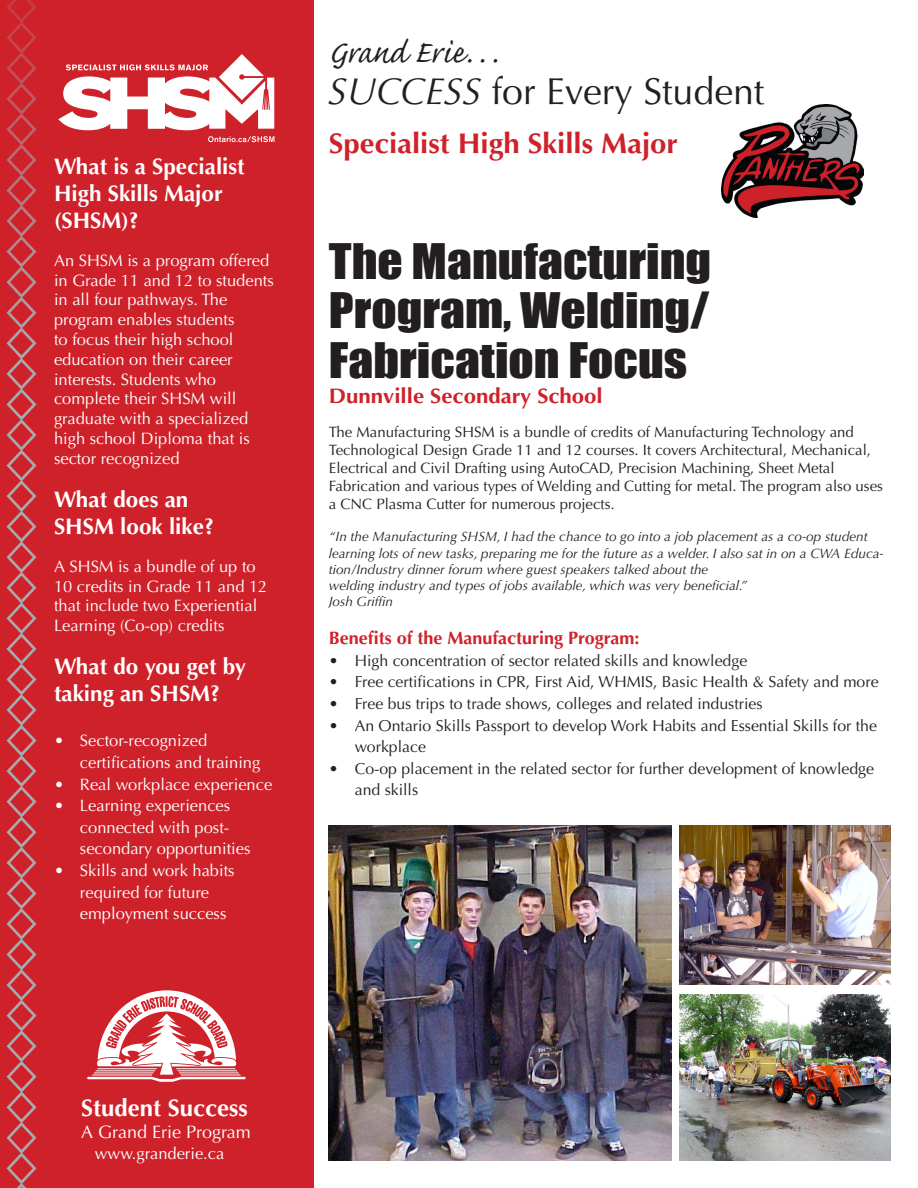
<style>
.page{position:relative;width:918px;height:1188px;background:#fff}
.page>*{position:absolute;margin:0;border:0;box-sizing:border-box;transform-origin:0 0}
.t1{font:45px/49.5px "Impact";color:#231f20;scale:1.1 1}
.t2{font:39.6px "Caflisch Script Web";color:#231f20}
.t3{font:37.5px "Optima LT Std";color:#231f20}
.t4{font:700 28.5px "Optima LT Std";color:#cf212a}
.t5{font:700 24px "Optima LT Std";color:#fff}
.t6{font:700 22.5px/27px "Optima LT Std";color:#fff}
.t7{font:700 21px "Optima LT Std";color:#cf212a;scale:1.06 1}
.t8{font:700 18px "Optima LT Std";color:#cf212a}
.t9{font:18px "Optima LT Std";color:#fff}
.t10{font:16.5px/19.8px "Optima LT Std";color:#fff}
.t11{font:15.9px/21.6px "Optima LT Std";color:#231f20}
.t12{font:15px/18px "Optima LT Std";color:#231f20}
.t13{font:italic 13.5px/16.2px "Optima LT Std";color:#231f20}
.s1{font-style:italic}
</style>
<div class="page">
<img style="left:721px;top:105px;width:142px;height:112px">
<div style="left:0;top:0;width:313px;height:1188px;background:#cf212a"></div>
<svg style="left:58px;top:54px;width:216px;height:88px"></svg>
<svg style="left:87px;top:990px;width:159px;height:92px"></svg>
<svg style="left:6px;top:0;width:31px;height:1188px"></svg>
<img style="left:679px;top:825px;width:211px;height:159px">
<img style="left:328px;top:825px;width:344px;height:336px">
<img style="left:679px;top:995px;width:211px;height:166px">
<p class="t6" style="left:54px;top:153px;width:192px">What is a Specialist<br>High Skills Major (SHSM)?</p>
<p class="t10" style="left:54px;top:251px;width:221px">An SHSM is a program offered in Grade 11 and 12 to students in all four pathways. The program enables students<br>to focus their high school education on their career interests. Students who complete their SHSM will graduate with a specialized high school Diploma that is sector recognized</p>
<p class="t6" style="left:54px;top:486px;width:162px">What does an<br>SHSM look like?</p>
<p class="t10" style="left:54px;top:557px;width:215px">A SHSM is a bundle of up to<br>10 credits in Grade 11 and 12 that include two Experiential<br>Learning (Co-op) credits</p>
<p class="t6" style="left:54px;top:654px;width:194px">What do you get by taking an SHSM?</p>
<p class="t10" style="left:80px;top:730px;width:182px;line-height:21.6px;text-indent:-26px">• Sector-recognized certifications and training</p>
<p class="t10" style="left:54px;top:774px;width:220px">• Real workplace experience</p>
<p class="t10" style="left:80px;top:795px;width:172px;line-height:21.6px;text-indent:-26px">• Learning experiences connected with post&shy;secondary opportunities</p>
<p class="t10" style="left:80px;top:860px;width:156px;line-height:21.6px;text-indent:-26px">• Skills and work habits required for future employment success</p>
<p class="t2" style="left:329px;top:32px;width:175px">Grand Erie…</p>
<p class="t3" style="left:328px;top:69px;width:438px"><span class="s1">SUCCESS</span> for Every Student</p>
<p class="t4" style="left:329px;top:126px;width:351px">Specialist High Skills Major</p>
<p class="t1" style="left:329px;top:235px;width:349px">The Manufacturing<br>Program, Welding/</p>
<p class="t1" style="left:329px;top:334px;width:327px">Fabrication Focus</p>
<p class="t7" style="left:329px;top:384px;width:260px">Dunnville Secondary School</p>
<p class="t12" style="left:329px;top:423px;width:556px">The Manufacturing SHSM is a bundle of credits of Manufacturing Technology and Technological Design Grade 11 and 12 courses. It covers Architectural, Mechanical, Electrical and Civil Drafting using AutoCAD, Precision Machining, Sheet Metal Fabrication and various types of Welding and Cutting for metal. The program also uses a CNC Plasma Cutter for numerous projects.</p>
<p class="t13" style="left:329px;top:529px;width:556px">“In the Manufacturing SHSM, I had the chance to go into a job placement as a co-op student learning lots of new tasks, preparing me for the future as a welder. I also sat in on a CWA Educa&shy;tion/Industry dinner forum where guest speakers talked about the</p>
<p class="t13" style="left:329px;top:578px;width:420px">welding industry and types of jobs available, which was very beneficial.”</p>
<p class="t13" style="left:329px;top:594px;width:66px">Josh Griffin</p>
<p class="t8" style="left:329px;top:628px;width:312px">Benefits of the Manufacturing Program:</p>
<p class="t11" style="left:329px;top:650px;width:420px">• High concentration of sector related skills and knowledge</p>
<p class="t11" style="left:329px;top:671px;width:551px">• Free certifications in CPR, First Aid, WHMIS, Basic Health &amp; Safety and more</p>
<p class="t11" style="left:329px;top:693px;width:435px">• Free bus trips to trade shows, colleges and related industries</p>
<p class="t11" style="left:355px;top:715px;width:524px;text-indent:-26px">• An Ontario Skills Passport to develop Work Habits and Essential Skills for the workplace</p>
<p class="t11" style="left:355px;top:758px;width:521px;text-indent:-26px">• Co-op placement in the related sector for further development of knowledge and skills</p>
<p class="t5" style="left:81px;top:1094px;width:168px">Student Success</p>
<p class="t9" style="left:81px;top:1121px;width:171px">A Grand Erie Program</p>
<p class="t10" style="left:95px;top:1144px;width:131px">www.granderie.ca</p>
</div>
